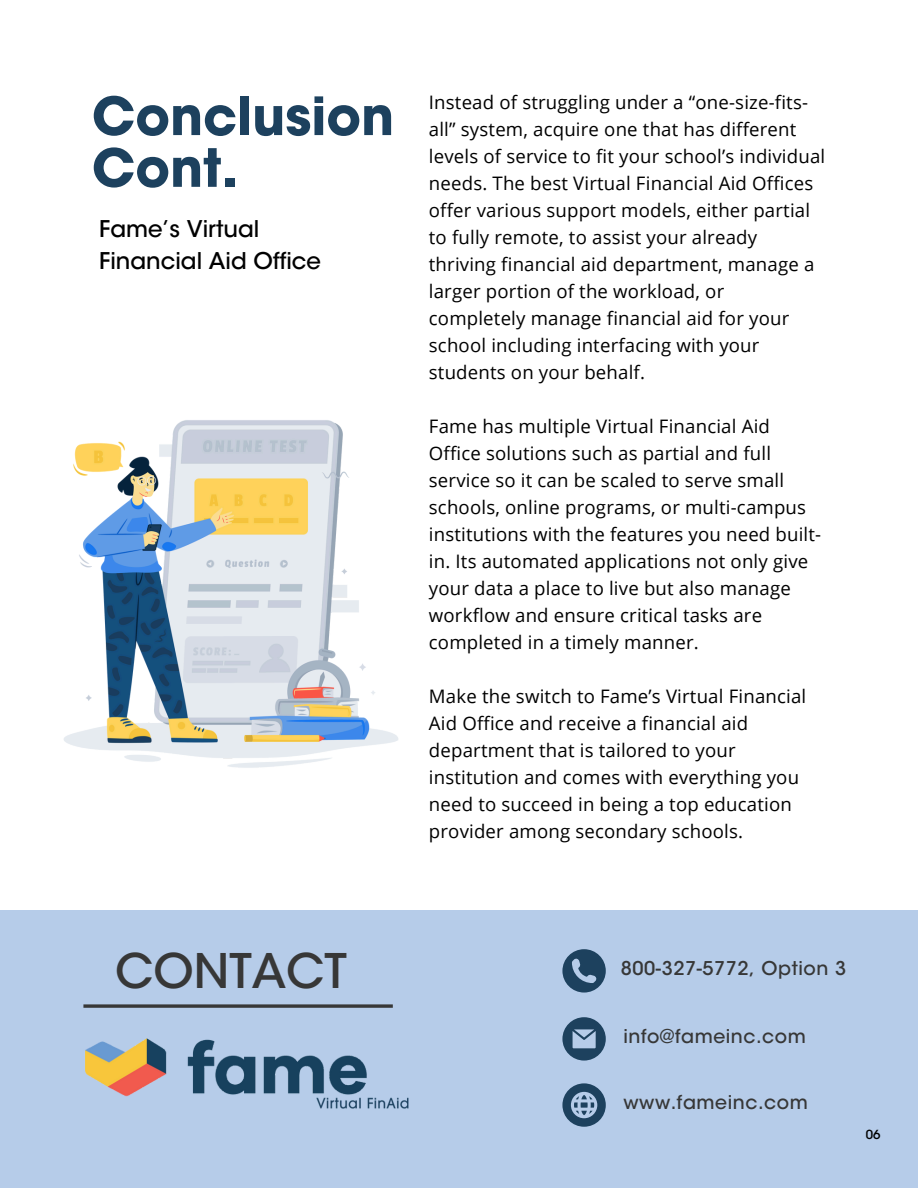
<style>
.page{position:relative;width:918px;height:1188px;background:#fff}
.page>*{position:absolute;margin:0;border:0;box-sizing:border-box;transform-origin:0 0}
.t1{font:700 52.2px/51.8px "ITC Avant Garde Std";color:#1d415e}
.t2{font:500 47.4px "ITC Avant Garde Std";color:#373737}
.t3{font:500 22.95px/31.5px "ITC Avant Garde Std";color:#000}
.t4{font:500 18.9px "ITC Avant Garde Std";letter-spacing:.03em;color:#373737}
.t5{font:18.6px/27px "Open Sans";letter-spacing:.01em;color:#000}
.t6{font:500 12.45px "ITC Avant Garde Std";color:#000}
</style>
<div class="page">
<img style="left:64px;top:420px;width:334px;height:348px">
<div style="left:0;top:910px;width:918px;height:278px;background:#b6cce9"></div>
<svg style="left:83px;top:1004px;width:310px;height:4px"></svg>
<svg style="left:562px;top:1017px;width:44px;height:44px"></svg>
<svg style="left:562px;top:1083px;width:44px;height:44px"></svg>
<svg style="left:562px;top:949px;width:44px;height:44px"></svg>
<img style="left:85px;top:1038px;width:324px;height:71px">
<h4 class="t1" style="left:92px;top:97px;width:304px">Conclusion<br>Cont.</h4>
<p class="t3" style="left:99px;top:216px;width:223px">Fame’s Virtual<br>Financial Aid Office</p>
<p class="t5" style="left:429px;top:89px;width:398px">Instead of struggling under a “one-size-fits&shy;all” system, acquire one that has different levels of service to fit your school’s individual needs. The best Virtual Financial Aid Offices offer various support models, either partial to fully remote, to assist your already thriving financial aid department, manage a larger portion of the workload, or completely manage financial aid for your school including interfacing with your students on your behalf.</p>
<p class="t5" style="left:429px;top:413px;width:394px">Fame has multiple Virtual Financial Aid Office solutions such as partial and full service so it can be scaled to serve small schools, online programs, or multi-campus institutions with the features you need built&shy;in. Its automated applications not only give your data a place to live but also manage workflow and ensure critical tasks are completed in a timely manner.</p>
<h3 class="t5" style="left:429px;top:683px;width:379px">Make the switch to Fame’s Virtual Financial Aid Office and receive a financial aid department that is tailored to your institution and comes with everything you need to succeed in being a top education provider among secondary schools.</h3>
<p class="t2" style="left:115px;top:953px;width:233px">CONTACT</p>
<p class="t4" style="left:621px;top:961px;width:227px">800-327-5772, Option 3</p>
<h1 class="t4" style="left:623px;top:1029px;width:184px">info@fameinc.com</h1>
<p class="t4" style="left:623px;top:1095px;width:186px">www.fameinc.com</p>
<h4 class="t6" style="left:866px;top:1130px;width:16px">06</h4>
</div>
